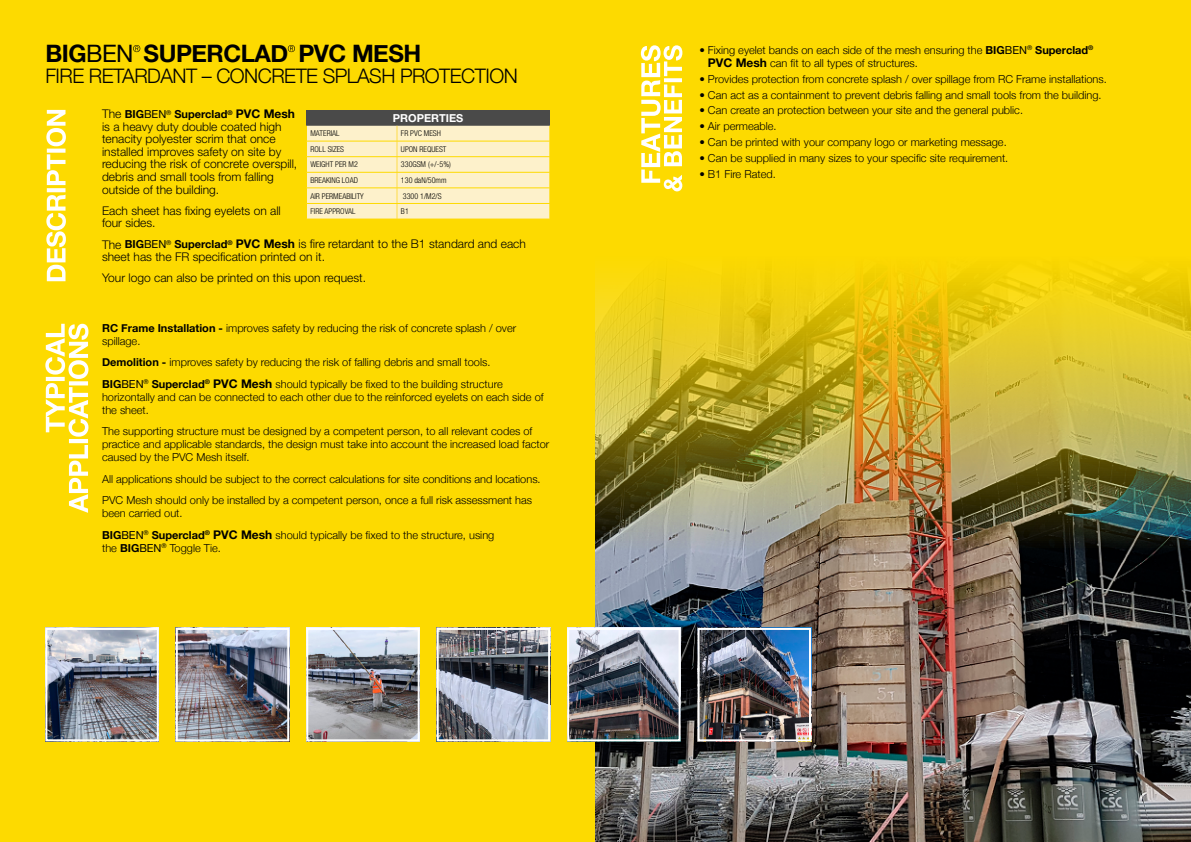
<style>
.page{position:relative;width:1191px;height:842px;background:#fdda00}
.page>*{position:absolute;margin:0;border:0;box-sizing:border-box;transform-origin:0 0}
.t1{font:700 24px "Helvetica Neue";letter-spacing:-.02em;color:#000}
.t2{font:300 20px "Helvetica Neue";letter-spacing:-.025em;color:#000}
.t3{font:300 12px/12.5px "Helvetica Neue LT Pro";color:#000}
.t4{font:300 11px/13px "Helvetica Neue";color:#000}
.t5{font:700 11px "Helvetica Neue";color:#000}
.t6{font:700 11px "Helvetica Neue LT Pro";color:#fff}
.t7{font:300 condensed 8px "Helvetica Neue LT Pro";color:#000}
.s1{font-weight:400}
.s2{font-family:"Helvetica Neue LT Pro";font-weight:300;font-size:12px}
.s3{font-family:"Helvetica Neue LT Pro";font-size:12px}
.s4{font-family:"Helvetica Neue";font-weight:700;font-size:11px}
.s5{font-family:"Helvetica Neue";font-weight:400;font-size:11px}
.s6{font-weight:700}
.s7{font-family:"Helvetica Neue LT Pro";font-weight:700;font-size:12px}
</style>
<div class="page">
<svg style="left:133px;top:45px;width:7px;height:7px"></svg>
<svg style="left:288px;top:45px;width:7px;height:7px"></svg>
<div style="left:306px;top:110px;width:244px;height:16px;background:#4a4a49"></div>
<svg style="left:306px;top:126px;width:244px;height:93px;background:#fdefbd"></svg>
<svg style="left:46px;top:110px;width:20px;height:171px"></svg>
<svg style="left:641px;top:45px;width:41px;height:146px"></svg>
<svg style="left:45px;top:324px;width:43px;height:189px"></svg>
<img style="left:595px;top:273px;width:596px;height:569px">
<img style="left:48px;top:631px;width:108px;height:107px">
<div style="left:45px;top:628px;width:114px;height:113px;border:2px solid #fff"></div>
<img style="left:179px;top:631px;width:107px;height:107px">
<div style="left:176px;top:628px;width:113px;height:113px;border:2px solid #fff"></div>
<img style="left:309px;top:631px;width:108px;height:107px">
<div style="left:306px;top:628px;width:114px;height:113px;border:2px solid #fff"></div>
<img style="left:440px;top:631px;width:107px;height:107px">
<div style="left:437px;top:628px;width:113px;height:113px;border:2px solid #fff"></div>
<img style="left:570px;top:631px;width:107px;height:107px">
<div style="left:567px;top:628px;width:113px;height:113px;border:2px solid #fff"></div>
<img style="left:700px;top:631px;width:108px;height:107px">
<div style="left:697px;top:628px;width:114px;height:113px;border:2px solid #fff"></div>
<h1 class="t1" style="left:45px;top:35px;width:377px">BIG<span class="s1">BEN</span> SUPERCLAD PVC MESH</h1>
<h2 class="t2" style="left:45px;top:59px;width:474px">FIRE RETARDANT – CONCRETE SPLASH PROTECTION</h2>
<p class="t5" style="left:102px;top:106px;width:194px"><span class="s2">The</span> BIG<span class="s1">BEN</span><sup>®</sup> Superclad<sup>®</sup> <span class="s3">PVC Mesh</span></p>
<p class="t3" style="left:102px;top:120px;width:197px">is a heavy duty double coated high tenacity polyester scrim that once installed improves safety on site by reducing the risk of concrete overspill, debris and small tools from falling outside of the building.</p>
<p class="t3" style="left:102px;top:204px;width:180px">Each sheet has fixing eyelets on all four sides.</p>
<p class="t3" style="left:102px;top:238px;width:425px">The <span class="s4">BIG</span><span class="s5">BEN</span><sup>®</sup> <span class="s4">Superclad</span><sup>®</sup> <span class="s6">PVC Mesh</span> is fire retardant to the B1 standard and each sheet has the FR specification printed on it.</p>
<p class="t3" style="left:102px;top:271px;width:265px">Your logo can also be printed on this upon request.</p>
<p class="t6" style="left:393px;top:111px;width:72px">PROPERTIES</p>
<p class="t7" style="left:310px;top:129px;width:31px">MATERIAL</p>
<p class="t7" style="left:401px;top:129px;width:41px">FR PVC MESH</p>
<p class="t7" style="left:310px;top:144px;width:35px">ROLL SIZES</p>
<p class="t7" style="left:401px;top:144px;width:47px">UPON REQUEST</p>
<p class="t7" style="left:310px;top:160px;width:49px">WEIGHT PER M2</p>
<p class="t7" style="left:401px;top:160px;width:51px">330GSM (+/-5%)</p>
<p class="t7" style="left:310px;top:176px;width:49px">BREAKING LOAD</p>
<p class="t7" style="left:401px;top:176px;width:47px">130 daN/50mm</p>
<p class="t7" style="left:310px;top:191px;width:55px">AIR PERMEABILITY</p>
<p class="t7" style="left:403px;top:191px;width:40px">3300 1/M2/S</p>
<p class="t7" style="left:310px;top:207px;width:46px">FIRE APPROVAL</p>
<p class="t7" style="left:401px;top:207px;width:9px">B1</p>
<p class="t4" style="left:102px;top:320px;width:415px"><span class="s6">RC Frame Installation -</span> improves safety by reducing the risk of concrete splash / over spillage.</p>
<p class="t4" style="left:102px;top:351px;width:402px;line-height:21.5px"><span class="s6">Demolition -</span> improves safety by reducing the risk of falling debris and small tools.<br><span class="s6">BIG</span><span class="s1">BEN</span><sup>®</sup> <span class="s6">Superclad</span><sup>®</sup> <span class="s7">PVC Mesh</span> should typically be fixed to the building structure</p>
<p class="t4" style="left:102px;top:389px;width:443px">horizontally and can be connected to each other due to the reinforced eyelets on each side of the sheet.</p>
<p class="t4" style="left:102px;top:424px;width:449px">The supporting structure must be designed by a competent person, to all relevant codes of practice and applicable standards, the design must take into account the increased load factor caused by the PVC Mesh itself.</p>
<p class="t4" style="left:102px;top:467px;width:440px;line-height:21.5px">All applications should be subject to the correct calculations for site conditions and locations.<br>PVC Mesh should only be installed by a competent person, once a full risk assessment has</p>
<p class="t4" style="left:102px;top:502px;width:394px;line-height:21.5px">been carried out.<br><span class="s6">BIG</span><span class="s1">BEN</span><sup>®</sup> <span class="s6">Superclad</span><sup>®</sup> <span class="s7">PVC Mesh</span> should typically be fixed to the structure, using</p>
<p class="t4" style="left:102px;top:540px;width:120px">the <span class="s6">BIG</span><span class="s1">BEN</span><sup>®</sup> Toggle Tie.</p>
<p class="t4" style="left:708px;top:43px;width:387px;text-indent:-9px">• Fixing eyelet bands on each side of the mesh ensuring the <span class="s6">BIG</span><span class="s1">BEN</span><sup>®</sup> <span class="s6">Superclad</span><sup>®<br></sup><span class="s7">PVC Mesh</span> can fit to all types of structures.</p>
<p class="t4" style="left:699px;top:72px;width:409px">• Provides protection from concrete splash / over spillage from RC Frame installations.</p>
<p class="t4" style="left:699px;top:87px;width:404px">• Can act as a containment to prevent debris falling and small tools from the building.</p>
<p class="t4" style="left:699px;top:103px;width:325px">• Can create an protection between your site and the general public.</p>
<p class="t4" style="left:699px;top:119px;width:79px">• Air permeable.</p>
<p class="t4" style="left:699px;top:135px;width:309px">• Can be printed with your company logo or marketing message.</p>
<p class="t4" style="left:699px;top:151px;width:310px">• Can be supplied in many sizes to your specific site requirement.</p>
<p class="t4" style="left:699px;top:167px;width:78px">• B1 Fire Rated.</p>
</div>
